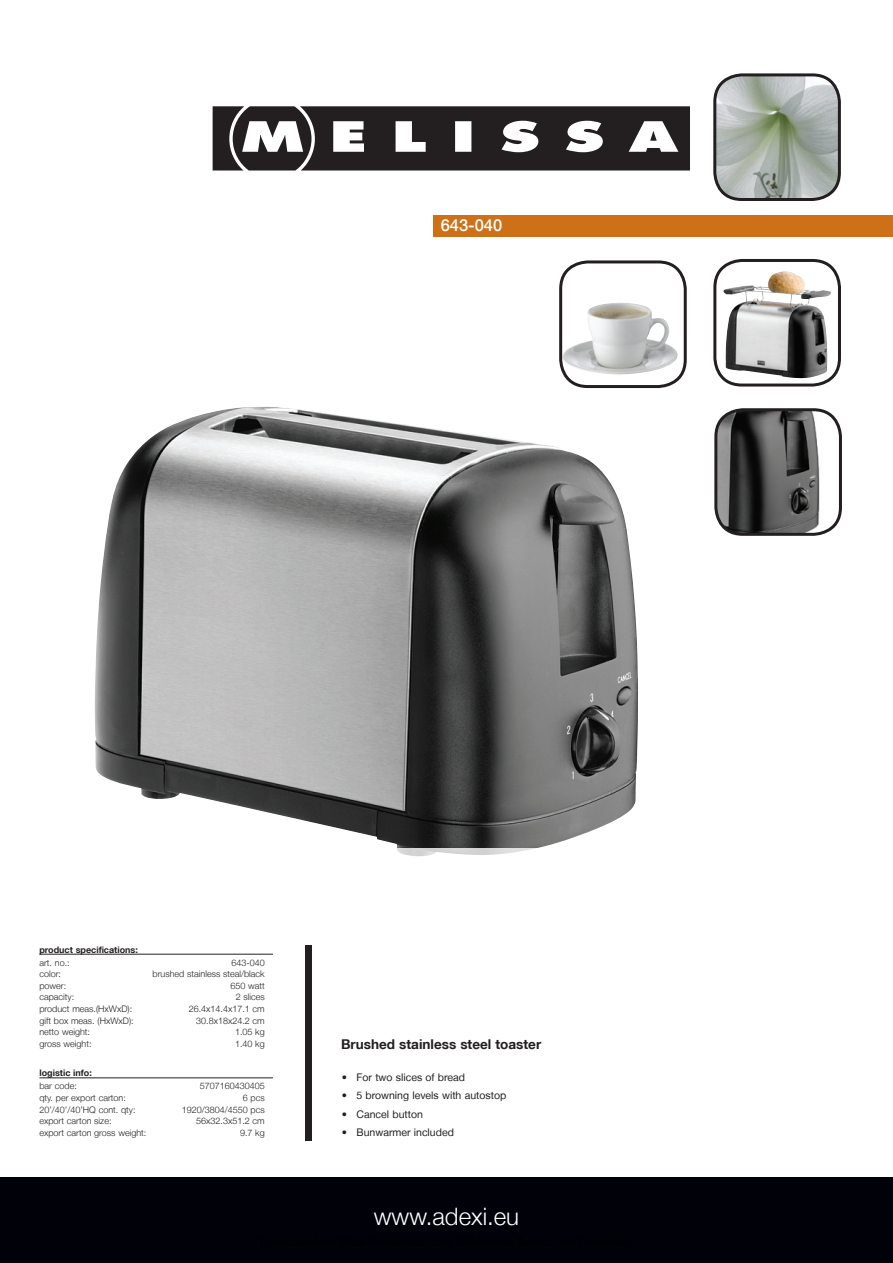
<style>
.page{position:relative;width:893px;height:1263px;background:#fff}
.page>*{position:absolute;margin:0;border:0;box-sizing:border-box;transform-origin:0 0}
.t1{font:300 24px "Helvetica Neue LT";color:#fff}
.t2{font:500 16.5px "Helvetica Neue LT";color:#fff}
.t3{font:700 13.5px "Helvetica Neue LT";color:#231f20}
.t4{font:10.5px "Helvetica Neue LT";color:#231f20}
.t5{font:300 9px "Helvetica Neue LT";color:#231f20}
.t6{font:700 9px "Helvetica Neue LT";color:#231f20}
</style>
<div class="page">
<img style="left:94px;top:407px;width:544px;height:441px">
<div style="left:0;top:1178px;width:893px;height:85px;background:#010209"></div>
<div style="left:434px;top:216px;width:459px;height:21px;background:#ce7018"></div>
<svg style="left:213px;top:106px;width:477px;height:64px"></svg>
<img style="left:716px;top:75px;width:123px;height:124px;border-radius:27px">
<div style="left:713px;top:73px;width:128px;height:128px;border:3px solid #231f20;border-radius:27px"></div>
<div style="left:306px;top:945px;width:6px;height:196px;background:#231f20"></div>
<img style="left:718px;top:410px;width:111px;height:124px">
<div style="left:714px;top:408px;width:128px;height:128px;border:3px solid #231f20;border-radius:27px"></div>
<img style="left:723px;top:271px;width:108px;height:108px">
<div style="left:713px;top:259px;width:128px;height:128px;border:3px solid #231f20;border-radius:27px"></div>
<img style="left:563px;top:303px;width:118px;height:72px">
<div style="left:559px;top:260px;width:128px;height:128px;border:3px solid #231f20;border-radius:27px"></div>
<hr style="left:39px;top:954px;width:234px;height:1px;background:#231f20">
<hr style="left:39px;top:1077px;width:234px;height:1px;background:#231f20">
<h2 class="t2" style="left:441px;top:215px;width:63px">643-040</h2>
<p class="t6" style="left:39px;top:944px;width:100px">product specifications:</p>
<p class="t5" style="left:39px;top:957px;width:32px">art. no.:</p>
<p class="t5" style="left:231px;top:957px;width:35px">643-040</p>
<p class="t5" style="left:39px;top:968px;width:23px">color:</p>
<p class="t5" style="left:153px;top:968px;width:114px">brushed stainless steal/black</p>
<p class="t5" style="left:39px;top:980px;width:28px">power:</p>
<p class="t5" style="left:230px;top:980px;width:36px">650 watt</p>
<p class="t5" style="left:39px;top:992px;width:36px">capacity:</p>
<p class="t5" style="left:236px;top:992px;width:31px">2 slices</p>
<p class="t5" style="left:39px;top:1003px;width:94px">product meas.(HxWxD):</p>
<p class="t5" style="left:189px;top:1003px;width:78px">26.4x14.4x17.1 cm</p>
<p class="t5" style="left:39px;top:1015px;width:96px">gift box meas. (HxWxD):</p>
<p class="t5" style="left:196px;top:1015px;width:70px">30.8x18x24.2 cm</p>
<p class="t5" style="left:39px;top:1026px;width:52px">netto weight:</p>
<p class="t5" style="left:235px;top:1026px;width:31px">1.05 kg</p>
<p class="t5" style="left:39px;top:1038px;width:54px">gross weight:</p>
<p class="t5" style="left:235px;top:1038px;width:31px">1.40 kg</p>
<p class="t6" style="left:39px;top:1067px;width:54px">logistic info:</p>
<p class="t5" style="left:39px;top:1081px;width:39px">bar code:</p>
<p class="t5" style="left:200px;top:1081px;width:67px">5707160430405</p>
<p class="t5" style="left:39px;top:1092px;width:88px">qty. per export carton:</p>
<p class="t5" style="left:243px;top:1092px;width:23px">6 pcs</p>
<p class="t5" style="left:39px;top:1104px;width:98px">20’/40’/40’HQ cont. qty:</p>
<p class="t5" style="left:182px;top:1104px;width:84px">1920/3804/4550 pcs</p>
<p class="t5" style="left:39px;top:1115px;width:74px">export carton size:</p>
<p class="t5" style="left:196px;top:1115px;width:70px">56x32.3x51.2 cm</p>
<p class="t5" style="left:39px;top:1127px;width:108px">export carton gross weight:</p>
<p class="t5" style="left:240px;top:1127px;width:26px">9.7 kg</p>
<h3 class="t3" style="left:341px;top:1035px;width:202px">Brushed stainless steel toaster</h3>
<p class="t4" style="left:342px;top:1071px;width:125px">• For two slices of bread</p>
<p class="t4" style="left:342px;top:1089px;width:166px">• 5 browning levels with autostop</p>
<p class="t4" style="left:342px;top:1108px;width:83px">• Cancel button</p>
<p class="t4" style="left:342px;top:1126px;width:114px">• Bunwarmer included</p>
<h1 class="t1" style="left:374px;top:1201px;width:147px">www.adexi.eu</h1>
</div>
